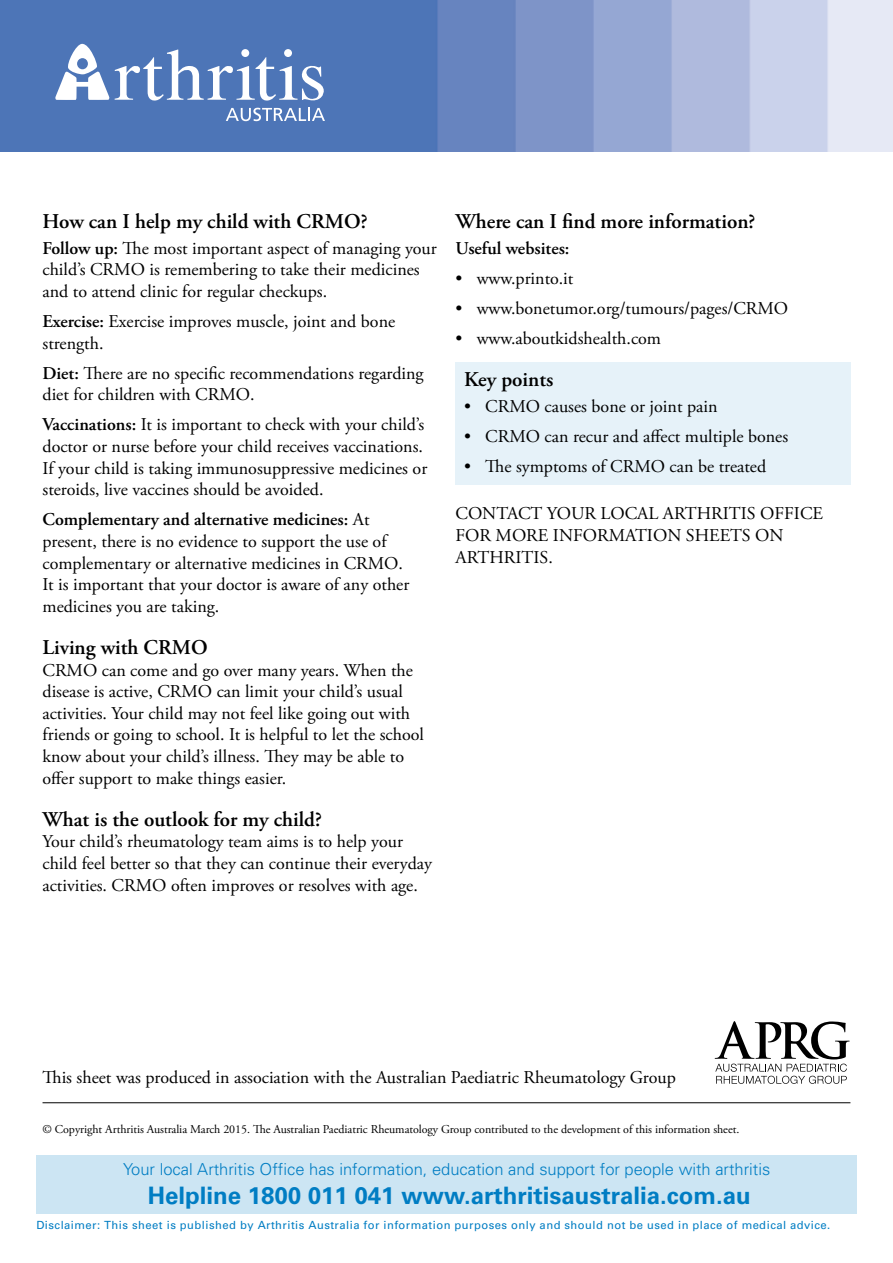
<style>
.page{position:relative;width:893px;height:1263px;background:#fff}
.page>*{position:absolute;margin:0;border:0;box-sizing:border-box;transform-origin:0 0}
.t1{font:700 24px "Univers";color:#007dc3}
.t2{font:600 21px "Adobe Garamond Pro";color:#000}
.t3{font:18px/21.6px "Adobe Garamond Pro";color:#000}
.t4{font:600 18px "Adobe Garamond Pro";color:#000}
.t5{font:300 16.5px "Univers";color:#007dc3}
.t6{font:12px "Adobe Garamond Pro";letter-spacing:-.005em;color:#000}
.t7{font:11.25px "Univers";letter-spacing:.04em;color:#007dc3}
.s1{font-weight:600}
</style>
<div class="page">
<div style="left:455px;top:362px;width:395px;height:122px;background:#e6f2f9"></div>
<hr style="left:43px;top:1102px;width:807px;height:1px;background:#000">
<svg style="left:715px;top:1021px;width:135px;height:63px"></svg>
<img style="left:0;top:0;width:893px;height:152px">
<svg style="left:55px;top:44px;width:269px;height:57px"></svg>
<svg style="left:226px;top:108px;width:99px;height:13px"></svg>
<div style="left:36px;top:1155px;width:821px;height:59px;background:#cce5f3"></div>
<p class="t2" style="left:43px;top:209px;width:327px">How can I help my child with CRMO?</p>
<p class="t3" style="left:43px;top:238px;width:396px"><span class="s1">Follow up:</span> The most important aspect of managing your child’s CRMO is remembering to take their medicines and to attend clinic for regular checkups.</p>
<p class="t3" style="left:43px;top:311px;width:354px"><span class="s1">Exercise:</span> Exercise improves muscle, joint and bone strength.</p>
<p class="t3" style="left:43px;top:363px;width:383px"><span class="s1">Diet:</span> There are no specific recommendations regarding diet for children with CRMO.</p>
<p class="t3" style="left:43px;top:414px;width:386px"><span class="s1">Vaccinations:</span> It is important to check with your child’s doctor or nurse before your child receives vaccinations.<br>If your child is taking immunosuppressive medicines or steroids, live vaccines should be avoided.</p>
<p class="t3" style="left:43px;top:509px;width:368px"><span class="s1">Complementary and alternative medicines:</span> At present, there is no evidence to support the use of complementary or alternative medicines in CRMO.<br>It is important that your doctor is aware of any other medicines you are taking.</p>
<p class="t2" style="left:43px;top:635px;width:167px">Living with CRMO</p>
<p class="t3" style="left:43px;top:660px;width:383px">CRMO can come and go over many years. When the disease is active, CRMO can limit your child’s usual activities. Your child may not feel like going out with friends or going to school. It is helpful to let the school know about your child’s illness. They may be able to offer support to make things easier.</p>
<p class="t2" style="left:43px;top:807px;width:281px">What is the outlook for my child?</p>
<p class="t3" style="left:43px;top:831px;width:391px">Your child’s rheumatology team aims is to help your child feel better so that they can continue their everyday activities. CRMO often improves or resolves with age.</p>
<p class="t2" style="left:455px;top:209px;width:301px">Where can I find more information?</p>
<p class="t4" style="left:455px;top:238px;width:116px">Useful websites:</p>
<p class="t3" style="left:455px;top:268px;width:119px">• www.printo.it</p>
<p class="t3" style="left:455px;top:298px;width:334px">• www.bonetumor.org/tumours/pages/CRMO</p>
<p class="t3" style="left:455px;top:328px;width:207px">• www.aboutkidshealth.com</p>
<p class="t2" style="left:464px;top:367px;width:91px">Key points</p>
<p class="t3" style="left:464px;top:396px;width:255px">• CRMO causes bone or joint pain</p>
<p class="t3" style="left:464px;top:426px;width:326px">• CRMO can recur and affect multiple bones</p>
<p class="t3" style="left:464px;top:456px;width:304px">• The symptoms of CRMO can be treated</p>
<p class="t3" style="left:455px;top:503px;width:369px">CONTACT YOUR LOCAL ARTHRITIS OFFICE<br>FOR MORE INFORMATION SHEETS ON<br>ARTHRITIS.</p>
<p class="t3" style="left:43px;top:1067px;width:635px">This sheet was produced in association with the Australian Paediatric Rheumatology Group</p>
<p class="t6" style="left:43px;top:1122px;width:698px">© Copyright Arthritis Australia March 2015. The Australian Paediatric Rheumatology Group contributed to the development of this information sheet.</p>
<p class="t5" style="left:123px;top:1159px;width:649px">Your local Arthritis Office has information, education and support for people with arthritis</p>
<h1 class="t1" style="left:148px;top:1181px;width:604px">Helpline 1800 011 041 www.arthritisaustralia.com.au</h1>
<p class="t7" style="left:36px;top:1218px;width:795px">Disclaimer: This sheet is published by Arthritis Australia for information purposes only and should not be used in place of medical advice.</p>
</div>
